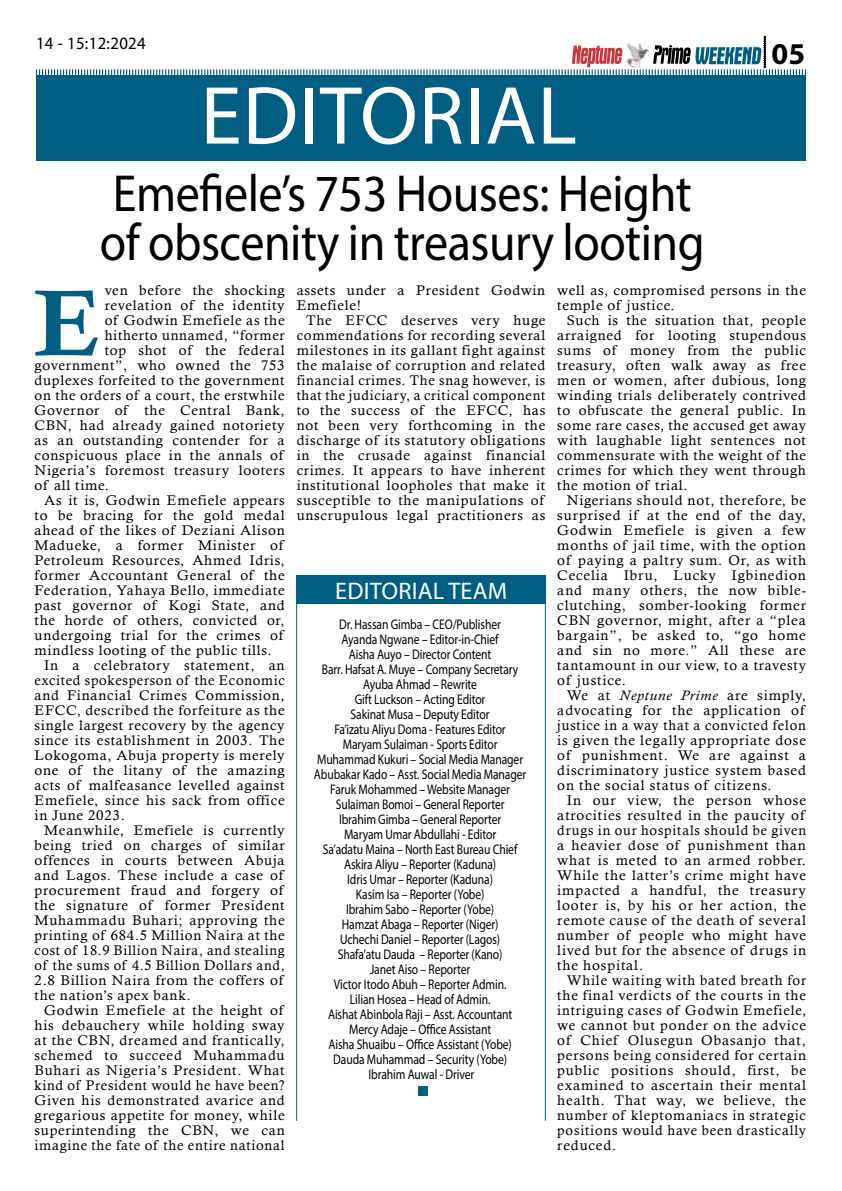
<style>
.page{position:relative;width:842px;height:1191px;background:#fff}
.page>*{position:absolute;margin:0;border:0;box-sizing:border-box;transform-origin:0 0}
.t1{font:94px "Calis MT Bol";color:#005e83;scale:1.04 1}
.t2{font:83px "Myriad Pro";color:#fff}
.t3{font:52.3px/49.1px "Myriad Pro";letter-spacing:-.01em;color:#000;scale:.92 1}
.t4{font:700 30.3px "Myriad Pro";color:#000}
.t5{font:24px "Myriad Pro";color:#fff}
.t6{font:17.3px "Myriad Pro";letter-spacing:.02em;color:#000}
.t7{font:14px/15px "Calisto";letter-spacing:.05em;color:#000;text-align:justify;scale:1.04 1}
.t8{font:14px/15px "Myriad Pro";letter-spacing:-.01em;color:#000;text-align:center;scale:.83 1}
.t9{font:14px/15px "Calisto";letter-spacing:.05em;color:#000;text-align:justify}
.s1{font-style:italic}
</style>
<div class="page">
<div style="left:36px;top:75px;width:770px;height:85px;background:#005e83"></div>
<div style="left:297px;top:575px;width:249px;height:28px;background:#005e83"></div>
<div style="left:296px;top:575px;width:250px;height:546px;border:1px solid #005e83"></div>
<div style="left:418px;top:1086px;width:9px;height:9px;background:#005e83"></div>
<svg style="left:36px;top:36px;width:770px;height:39px"></svg>
<p class="t6" style="left:36px;top:33px;width:111px">14 - 15:12:2024</p>
<h2 class="t2" style="left:200px;top:65px;width:42px">EDITORIAL</h2>
<h3 class="t3" style="left:100px;top:168px;width:659px">Emefiele’s 753 Houses: Height of obscenity in treasury looting</h3>
<h3 class="t4" style="left:771px;top:34px;width:35px">05</h3>
<h1 class="t1" style="left:35px;top:269px;width:64px">E</h1>
<p class="t7" style="left:105px;top:283px;width:175px">ven before the shocking</p>
<p class="t7" style="left:105px;top:298px;width:175px">revelation of the identity</p>
<p class="t7" style="left:105px;top:313px;width:175px">of Godwin Emefiele as the</p>
<p class="t9" style="left:105px;top:328px;width:181px">hitherto unnamed, “former</p>
<p class="t7" style="left:105px;top:343px;width:175px">top shot of the federal</p>
<p class="t7" style="left:35px;top:358px;width:242px">government”, who owned the 753</p>
<p class="t7" style="left:35px;top:373px;width:242px">duplexes forfeited to the government</p>
<p class="t9" style="left:35px;top:388px;width:252px">on the orders of a court, the erstwhile</p>
<p class="t7" style="left:35px;top:403px;width:242px">Governor of the Central Bank,</p>
<p class="t7" style="left:35px;top:418px;width:242px">CBN, had already gained notoriety</p>
<p class="t7" style="left:35px;top:433px;width:242px">as an outstanding contender for a</p>
<p class="t7" style="left:35px;top:448px;width:240px">conspicuous place in the annals of</p>
<p class="t7" style="left:35px;top:463px;width:242px">Nigeria’s foremost treasury looters</p>
<p class="t7" style="left:35px;top:478px;width:73px">of all time.</p>
<p class="t7" style="left:44px;top:493px;width:233px">As it is, Godwin Emefiele appears</p>
<p class="t7" style="left:35px;top:508px;width:242px">to be bracing for the gold medal</p>
<p class="t7" style="left:35px;top:523px;width:242px">ahead of the likes of Deziani Alison</p>
<p class="t7" style="left:35px;top:538px;width:240px">Madueke, a former Minister of</p>
<p class="t7" style="left:35px;top:553px;width:242px">Petroleum Resources, Ahmed Idris,</p>
<p class="t7" style="left:35px;top:568px;width:242px">former Accountant General of the</p>
<p class="t7" style="left:35px;top:583px;width:242px">Federation, Yahaya Bello, immediate</p>
<p class="t7" style="left:35px;top:598px;width:242px">past governor of Kogi State, and</p>
<p class="t7" style="left:35px;top:613px;width:242px">the horde of others, convicted or,</p>
<p class="t7" style="left:35px;top:628px;width:240px">undergoing trial for the crimes of</p>
<p class="t7" style="left:35px;top:643px;width:229px">mindless looting of the public tills.</p>
<p class="t7" style="left:44px;top:658px;width:233px">In a celebratory statement, an</p>
<p class="t9" style="left:35px;top:673px;width:252px">excited spokesperson of the Economic</p>
<p class="t7" style="left:35px;top:688px;width:242px">and Financial Crimes Commission,</p>
<p class="t7" style="left:35px;top:703px;width:242px">EFCC, described the forfeiture as the</p>
<p class="t7" style="left:35px;top:718px;width:242px">single largest recovery by the agency</p>
<p class="t7" style="left:35px;top:733px;width:242px">since its establishment in 2003. The</p>
<p class="t7" style="left:35px;top:748px;width:242px">Lokogoma, Abuja property is merely</p>
<p class="t7" style="left:35px;top:763px;width:242px">one of the litany of the amazing</p>
<p class="t7" style="left:35px;top:778px;width:242px">acts of malfeasance levelled against</p>
<p class="t7" style="left:35px;top:793px;width:242px">Emefiele, since his sack from office</p>
<p class="t7" style="left:35px;top:808px;width:88px">in June 2023.</p>
<p class="t7" style="left:44px;top:823px;width:233px">Meanwhile, Emefiele is currently</p>
<p class="t7" style="left:35px;top:838px;width:242px">being tried on charges of similar</p>
<p class="t7" style="left:35px;top:853px;width:242px">offences in courts between Abuja</p>
<p class="t7" style="left:35px;top:868px;width:240px">and Lagos. These include a case of</p>
<p class="t7" style="left:35px;top:883px;width:240px">procurement fraud and forgery of</p>
<p class="t7" style="left:35px;top:898px;width:242px">the signature of former President</p>
<p class="t7" style="left:35px;top:913px;width:242px">Muhammadu Buhari; approving the</p>
<p class="t9" style="left:35px;top:928px;width:252px">printing of 684.5 Million Naira at the</p>
<p class="t9" style="left:35px;top:943px;width:252px">cost of 18.9 Billion Naira, and stealing</p>
<p class="t9" style="left:35px;top:958px;width:252px">of the sums of 4.5 Billion Dollars and,</p>
<p class="t7" style="left:35px;top:973px;width:240px">2.8 Billion Naira from the coffers of</p>
<p class="t7" style="left:35px;top:988px;width:151px">the nation’s apex bank.</p>
<p class="t7" style="left:44px;top:1003px;width:231px">Godwin Emefiele at the height of</p>
<p class="t7" style="left:35px;top:1018px;width:242px">his debauchery while holding sway</p>
<p class="t7" style="left:35px;top:1033px;width:242px">at the CBN, dreamed and frantically,</p>
<p class="t7" style="left:35px;top:1048px;width:242px">schemed to succeed Muhammadu</p>
<p class="t7" style="left:35px;top:1063px;width:242px">Buhari as Nigeria’s President. What</p>
<p class="t9" style="left:35px;top:1078px;width:252px">kind of President would he have been?</p>
<p class="t7" style="left:35px;top:1093px;width:242px">Given his demonstrated avarice and</p>
<p class="t7" style="left:35px;top:1108px;width:242px">gregarious appetite for money, while</p>
<p class="t7" style="left:35px;top:1123px;width:242px">superintending the CBN, we can</p>
<p class="t9" style="left:35px;top:1138px;width:252px">imagine the fate of the entire national</p>
<p class="t7" style="left:297px;top:283px;width:241px">assets under a President Godwin<br>Emefiele!</p>
<p class="t7" style="left:297px;top:313px;width:241px;text-indent:10px">The EFCC deserves very huge commendations for recording several milestones in its gallant fight against the malaise of corruption and related financial crimes. The snag however, is that the judiciary, a critical component to the success of the EFCC, has not been very forthcoming in the discharge of its statutory obligations in the crusade against financial crimes. It appears to have inherent institutional loopholes that make it susceptible to the manipulations of unscrupulous legal practitioners as</p>
<h3 class="t5" style="left:335px;top:576px;width:13px">EDITORIAL</h3>
<h3 class="t5" style="left:448px;top:576px;width:60px">team</h3>
<p class="t8" style="left:314px;top:616px;width:257px">Dr. Hassan Gimba – CEO/Publisher<br>Ayanda Ngwane – Editor-in-Chief<br>Aisha Auyo – Director Content<br>Barr. Hafsat A. Muye – Company Secretary<br>Ayuba Ahmad – Rewrite<br>Gift Luckson – Acting Editor<br>Sakinat Musa – Deputy Editor<br>Fa’izatu Aliyu Doma - Features Editor<br>Maryam Sulaiman - Sports Editor<br>Muhammad Kukuri – Social Media Manager<br>Abubakar Kado – Asst. Social Media Manager<br>Faruk Mohammed – Website Manager<br>Sulaiman Bomoi – General Reporter<br>I brahim Gimba – General Reporter<br>Maryam Umar Abdullahi - Editor<br>Sa’adatu Maina – North East Bureau Chief<br>Askira Aliyu – Reporter (Kaduna)<br>Idris Umar – Reporter (Kaduna)<br>Kasim Isa – Reporter (Yobe)<br>I brahim Sabo – Reporter (Yobe)<br>Hamzat Abaga – Reporter (N iger)<br>Uchechi Daniel – Reporter (Lagos)<br>Shafa’atu Dauda – Reporter (Kano)<br>Janet Aiso – Reporter<br>Victor Itodo Abuh – Reporter Admin.<br>Lilian Hosea – Head of Admin.<br>Aishat Abinbola Raji – Asst. Accountant<br>Mercy Adaje – Office Assistant<br>Aisha Shuaibu – Office Assistant (Yobe)<br>Dauda Muhammad – Security (Yobe)<br>I brahim Auwal - Driver</p>
<p class="t7" style="left:557px;top:283px;width:241px">well as, compromised persons in the temple of justice.</p>
<p class="t7" style="left:557px;top:313px;width:241px;text-indent:10px">Such is the situation that, people arraigned for looting stupendous sums of money from the public treasury, often walk away as free men or women, after dubious, long winding trials deliberately contrived to obfuscate the general public. In some rare cases, the accused get away with laughable light sentences not commensurate with the weight of the crimes for which they went through the motion of trial.</p>
<p class="t7" style="left:557px;top:493px;width:241px;text-indent:10px">Nigerians should not, therefore, be surprised if at the end of the day, Godwin Emefiele is given a few months of jail time, with the option of paying a paltry sum. Or, as with Cecelia Ibru, Lucky Igbinedion and many others, the now bible&shy;clutching, somber-looking former CBN governor, might, after a “plea bargain”, be asked to, “go home and sin no more.” All these are tantamount in our view, to a travesty of justice.</p>
<p class="t7" style="left:557px;top:688px;width:241px;text-indent:10px">We at <span class="s1">Neptune Prime</span> are simply, advocating for the application of justice in a way that a convicted felon is given the legally appropriate dose of punishment. We are against a discriminatory justice system based on the social status of citizens.</p>
<p class="t7" style="left:557px;top:793px;width:241px;text-indent:10px">In our view, the person whose atrocities resulted in the paucity of drugs in our hospitals should be given a heavier dose of punishment than what is meted to an armed robber.<br>While the latter’s crime might have impacted a handful, the treasury looter is, by his or her action, the remote cause of the death of several number of people who might have lived but for the absence of drugs in the hospital.</p>
<p class="t9" style="left:557px;top:973px;width:250px;text-indent:10px">While waiting with bated breath for the final verdicts of the courts in the intriguing cases of Godwin Emefiele, we cannot but ponder on the advice of Chief Olusegun Obasanjo that, persons being considered for certain public positions should, first, be examined to ascertain their mental health. That way, we believe, the number of kleptomaniacs in strategic positions would have been drastically reduced.</p>
</div>
